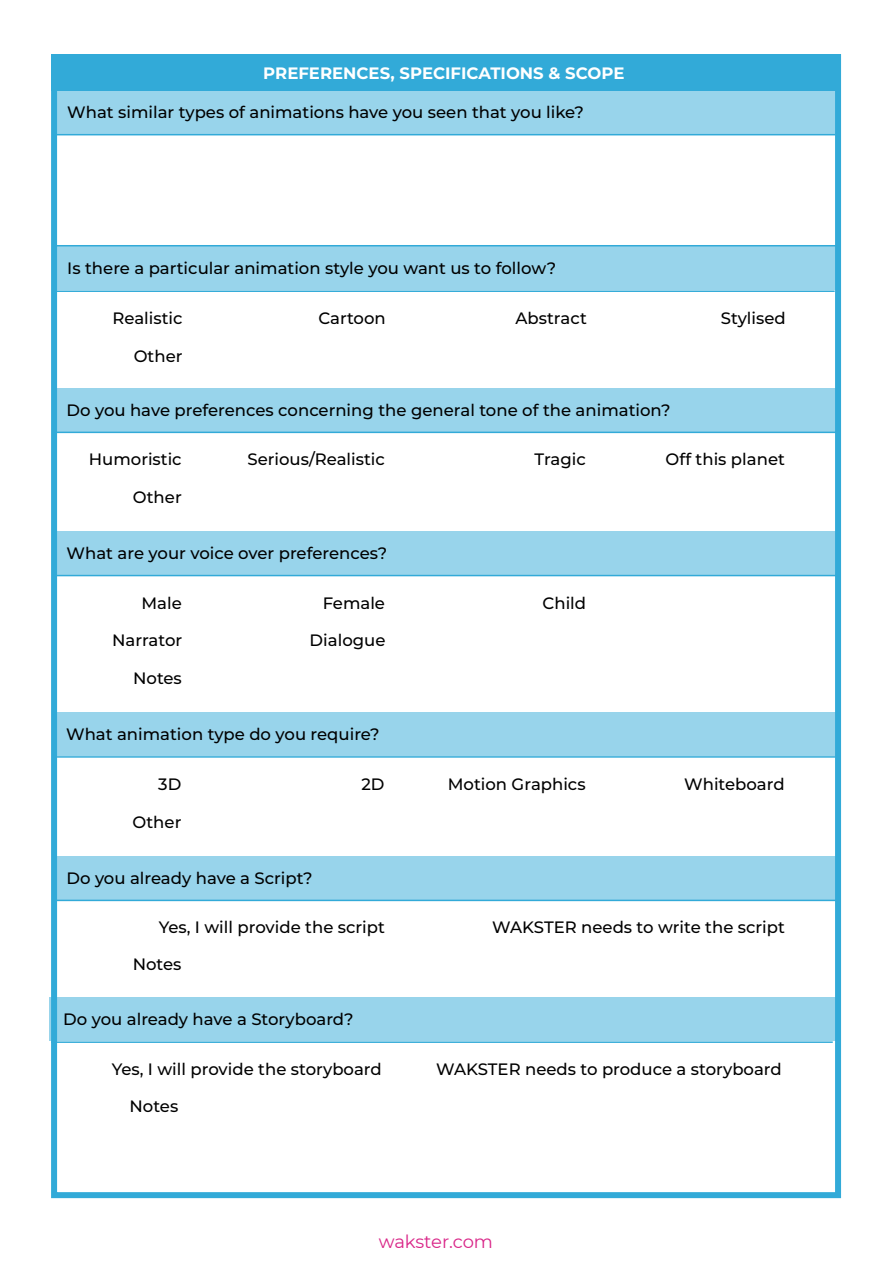
<style>
.page{position:relative;width:893px;height:1263px;background:#fff}
.page>*{position:absolute;margin:0;border:0;box-sizing:border-box;transform-origin:0 0}
.t1{font:18px "Montserrat";letter-spacing:-.005em;color:#d92688}
.t2{font:500 16.5px "Montserrat";color:#000}
.t3{font:700 16.5px "Montserrat";color:#fff}
</style>
<div class="page">
<div style="left:53px;top:90px;width:787px;height:44px;background:#98d4eb"></div>
<div style="left:51px;top:54px;width:790px;height:1144px;border:6px solid #32aad8"></div>
<div style="left:52px;top:54px;width:789px;height:37px;background:#32aad8"></div>
<hr style="left:54px;top:134px;width:781px;height:1px;background:#32aad8">
<hr style="left:56px;top:245px;width:781px;height:1px;background:#32aad8">
<div style="left:53px;top:246px;width:787px;height:44px;background:#98d4eb"></div>
<hr style="left:53px;top:290px;width:782px;height:2px;background:#32aad8">
<div style="left:52px;top:388px;width:787px;height:44px;background:#98d4eb"></div>
<hr style="left:54px;top:432px;width:782px;height:1px;background:#32aad8">
<div style="left:53px;top:531px;width:786px;height:44px;background:#98d4eb"></div>
<hr style="left:55px;top:575px;width:781px;height:1px;background:#32aad8">
<div style="left:52px;top:712px;width:786px;height:44px;background:#98d4eb"></div>
<hr style="left:54px;top:756px;width:782px;height:2px;background:#32aad8">
<div style="left:52px;top:856px;width:787px;height:44px;background:#98d4eb"></div>
<hr style="left:54px;top:900px;width:782px;height:1px;background:#32aad8">
<div style="left:49px;top:997px;width:787px;height:44px;background:#98d4eb"></div>
<hr style="left:51px;top:1041px;width:782px;height:2px;background:#32aad8">
<p class="t3" style="left:263px;top:61px;width:363px">PREFERENCES, SPECIFICATIONS &amp; SCOPE</p>
<p class="t2" style="left:67px;top:101px;width:518px">What similar types of animations have you seen that you like?</p>
<p class="t2" style="left:67px;top:257px;width:490px">Is there a particular animation style you want us to follow?</p>
<p class="t2" style="left:113px;top:307px;width:72px">Realistic</p>
<p class="t2" style="left:318px;top:307px;width:69px">Cartoon</p>
<p class="t2" style="left:515px;top:307px;width:73px">Abstract</p>
<p class="t2" style="left:721px;top:307px;width:66px">Stylised</p>
<p class="t2" style="left:134px;top:345px;width:50px">Other</p>
<p class="t2" style="left:66px;top:398px;width:605px">Do you have preferences concerning the general tone of the animation?</p>
<p class="t2" style="left:89px;top:448px;width:94px">Humoristic</p>
<p class="t2" style="left:248px;top:448px;width:139px">Serious/Realistic</p>
<p class="t2" style="left:535px;top:448px;width:53px">Tragic</p>
<p class="t2" style="left:666px;top:448px;width:121px">Off this planet</p>
<p class="t2" style="left:133px;top:486px;width:50px">Other</p>
<p class="t2" style="left:67px;top:541px;width:322px">What are your voice over preferences?</p>
<p class="t2" style="left:142px;top:591px;width:42px">Male</p>
<p class="t2" style="left:323px;top:591px;width:64px">Female</p>
<p class="t2" style="left:542px;top:591px;width:45px">Child</p>
<p class="t2" style="left:112px;top:629px;width:72px">Narrator</p>
<p class="t2" style="left:310px;top:629px;width:77px">Dialogue</p>
<p class="t2" style="left:133px;top:666px;width:50px">Notes</p>
<p class="t2" style="left:66px;top:723px;width:315px">What animation type do you require?</p>
<p class="t2" style="left:158px;top:773px;width:25px">3D</p>
<p class="t2" style="left:361px;top:773px;width:25px">2D</p>
<p class="t2" style="left:448px;top:773px;width:139px">Motion Graphics</p>
<p class="t2" style="left:684px;top:773px;width:102px">Whiteboard</p>
<p class="t2" style="left:133px;top:811px;width:50px">Other</p>
<p class="t2" style="left:66px;top:866px;width:248px">Do you already have a Script?</p>
<p class="t2" style="left:159px;top:916px;width:228px">Yes, I will provide the script</p>
<p class="t2" style="left:492px;top:916px;width:294px">WAKSTER needs to write the script</p>
<p class="t2" style="left:133px;top:952px;width:50px">Notes</p>
<p class="t2" style="left:63px;top:1008px;width:292px">Do you already have a Storyboard?</p>
<p class="t2" style="left:112px;top:1058px;width:272px">Yes, I will provide the storyboard</p>
<p class="t2" style="left:436px;top:1058px;width:347px">WAKSTER needs to produce a storyboard</p>
<p class="t2" style="left:129px;top:1094px;width:50px">Notes</p>
<p class="t1" style="left:379px;top:1229px;width:116px">wakster.com</p>
</div>
